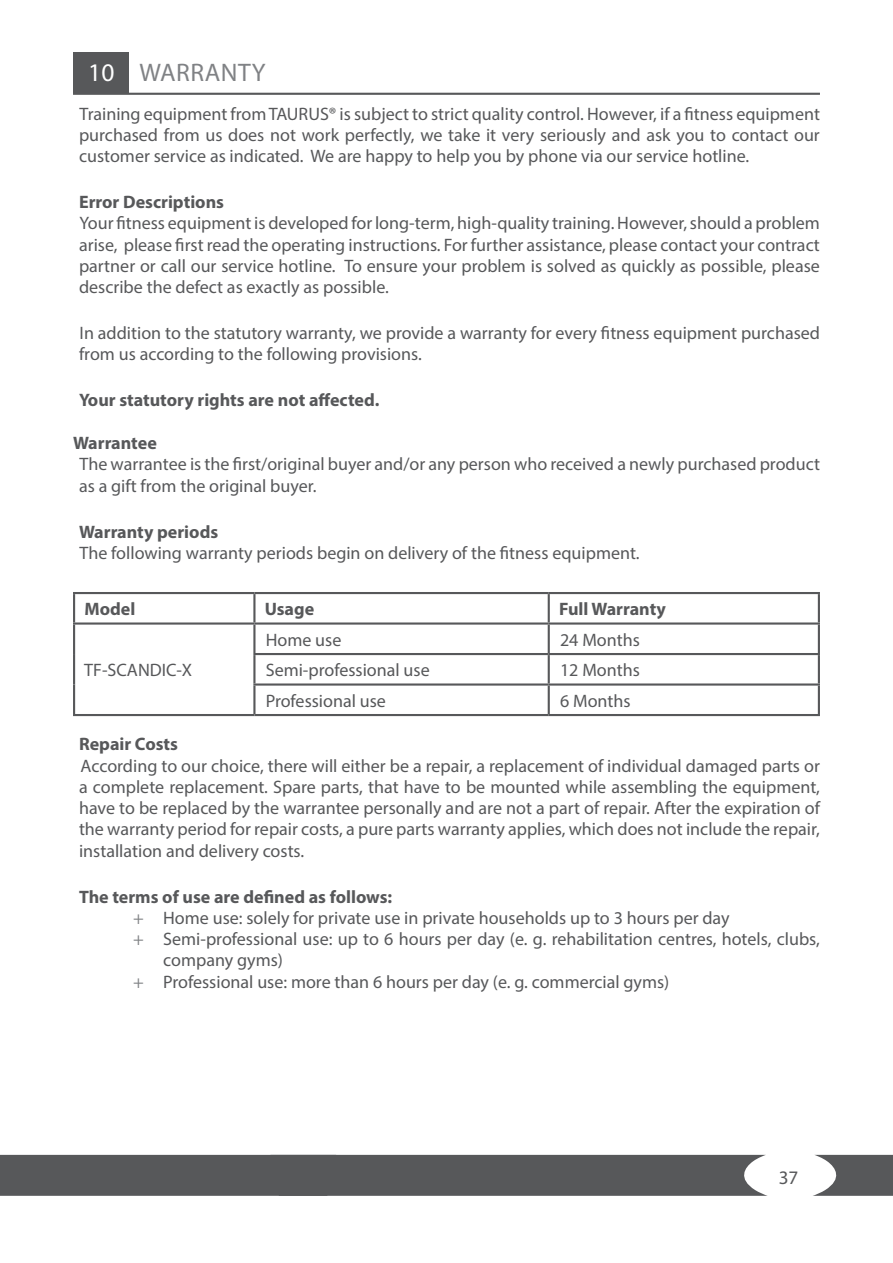
<style>
.page{position:relative;width:893px;height:1263px;background:#fff}
.page>*{position:absolute;margin:0;border:0;box-sizing:border-box;transform-origin:0 0}
.t1{font:25.5px "Myriad Pro";letter-spacing:.02em;color:#808285}
.t2{font:19.2px "Myriad Pro";color:#57585a}
.t3{font:18px/21.1px "Myriad Pro";color:#57585a;text-align:justify}
.t4{font:700 18px "Myriad Pro";color:#57585a}
.s1{color:#fff}
.s2{color:#808285}
</style>
<div class="page">
<svg style="left:813px;top:1155px;width:80px;height:41px"></svg>
<div style="left:0;top:1155px;width:768px;height:41px;background:#57585a"></div>
<div style="left:73px;top:53px;width:55px;height:40px;background:#57585a"></div>
<hr style="left:73px;top:93px;width:747px;height:2px;background:#57585a">
<hr style="left:73px;top:594px;width:2px;height:28px;background:#57585a">
<hr style="left:73px;top:592px;width:181px;height:2px;background:#57585a">
<hr style="left:253px;top:594px;width:2px;height:28px;background:#57585a">
<hr style="left:254px;top:592px;width:295px;height:2px;background:#57585a">
<hr style="left:548px;top:594px;width:2px;height:28px;background:#57585a">
<hr style="left:549px;top:592px;width:271px;height:2px;background:#57585a">
<hr style="left:818px;top:594px;width:2px;height:28px;background:#57585a">
<hr style="left:73px;top:625px;width:2px;height:29px;background:#57585a">
<hr style="left:73px;top:654px;width:2px;height:30px;background:#57585a">
<hr style="left:73px;top:684px;width:2px;height:30px;background:#57585a">
<hr style="left:73px;top:622px;width:181px;height:3px;background:#57585a">
<hr style="left:253px;top:625px;width:2px;height:28px;background:#57585a">
<hr style="left:254px;top:622px;width:295px;height:3px;background:#57585a">
<hr style="left:548px;top:625px;width:2px;height:28px;background:#57585a">
<hr style="left:549px;top:622px;width:271px;height:3px;background:#57585a">
<hr style="left:818px;top:625px;width:2px;height:28px;background:#57585a">
<hr style="left:253px;top:655px;width:2px;height:28px;background:#57585a">
<hr style="left:253px;top:653px;width:296px;height:2px;background:#57585a">
<hr style="left:548px;top:655px;width:2px;height:28px;background:#57585a">
<hr style="left:549px;top:653px;width:271px;height:2px;background:#57585a">
<hr style="left:818px;top:655px;width:2px;height:28px;background:#57585a">
<hr style="left:73px;top:714px;width:181px;height:2px;background:#57585a">
<hr style="left:253px;top:686px;width:2px;height:28px;background:#57585a">
<hr style="left:253px;top:683px;width:296px;height:3px;background:#57585a">
<hr style="left:254px;top:714px;width:295px;height:2px;background:#57585a">
<hr style="left:548px;top:686px;width:2px;height:28px;background:#57585a">
<hr style="left:549px;top:683px;width:271px;height:3px;background:#57585a">
<hr style="left:549px;top:714px;width:271px;height:2px;background:#57585a">
<hr style="left:818px;top:686px;width:2px;height:28px;background:#57585a">
<h1 class="t1" style="left:88px;top:56px;width:179px"><span class="s1">10</span> WARRANTY</h1>
<p class="t3" style="left:79px;top:103px;width:742px">Training equipment from TAURUS® is subject to strict quality control. However, if a fitness equipment purchased from us does not work perfectly, we take it very seriously and ask you to contact our customer service as indicated. We are happy to help you by phone via our service hotline.</p>
<p class="t4" style="left:79px;top:190px;width:147px">Error Descriptions</p>
<p class="t3" style="left:79px;top:213px;width:742px">Your fitness equipment is developed for long-term, high-quality training. However, should a problem arise, please first read the operating instructions. For further assistance, please contact your contract partner or call our service hotline. To ensure your problem is solved as quickly as possible, please describe the defect as exactly as possible.</p>
<p class="t3" style="left:79px;top:322px;width:742px">In addition to the statutory warranty, we provide a warranty for every fitness equipment purchased from us according to the following provisions.</p>
<p class="t4" style="left:79px;top:388px;width:302px">Your statutory rights are not affected.</p>
<p class="t4" style="left:73px;top:431px;width:85px">Warrantee</p>
<p class="t3" style="left:79px;top:454px;width:742px">The warrantee is the first/original buyer and/or any person who received a newly purchased product as a gift from the original buyer.</p>
<p class="t4" style="left:79px;top:520px;width:141px">Warranty periods</p>
<p class="t3" style="left:80px;top:542px;width:562px">The following warranty periods begin on delivery of the fitness equipment.</p>
<p class="t4" style="left:84px;top:597px;width:52px">Model</p>
<p class="t4" style="left:265px;top:597px;width:51px">Usage</p>
<p class="t4" style="left:559px;top:597px;width:108px">Full Warranty</p>
<p class="t3" style="left:84px;top:659px;width:109px">TF-SCANDIC-X</p>
<p class="t3" style="left:266px;top:629px;width:77px">Home use</p>
<p class="t3" style="left:560px;top:629px;width:81px">24 Months</p>
<p class="t3" style="left:266px;top:659px;width:166px">Semi-professional use</p>
<p class="t3" style="left:560px;top:659px;width:81px">12 Months</p>
<p class="t3" style="left:266px;top:690px;width:122px">Professional use</p>
<p class="t3" style="left:560px;top:690px;width:72px">6 Months</p>
<p class="t4" style="left:79px;top:733px;width:101px">Repair Costs</p>
<p class="t3" style="left:79px;top:755px;width:742px">According to our choice, there will either be a repair, a replacement of individual damaged parts or a complete replacement. Spare parts, that have to be mounted while assembling the equipment, have to be replaced by the warrantee personally and are not a part of repair. After the expiration of the warranty period for repair costs, a pure parts warranty applies, which does not include the repair, installation and delivery costs.</p>
<p class="t4" style="left:79px;top:885px;width:315px">The terms of use are defined as follows:</p>
<p class="t3" style="left:133px;top:907px;width:598px"><span class="s2">+</span> Home use: solely for private use in private households up to 3 hours per day</p>
<p class="t3" style="left:133px;top:928px;width:688px"><span class="s2">+</span> Semi-professional use: up to 6 hours per day (e. g. rehabilitation centres, hotels, clubs,</p>
<p class="t3" style="left:163px;top:949px;width:121px">company gyms)</p>
<p class="t3" style="left:133px;top:971px;width:538px"><span class="s2">+</span> Professional use: more than 6 hours per day (e. g. commercial gyms)</p>
<p class="t2" style="left:779px;top:1166px;width:21px">37</p>
</div>
